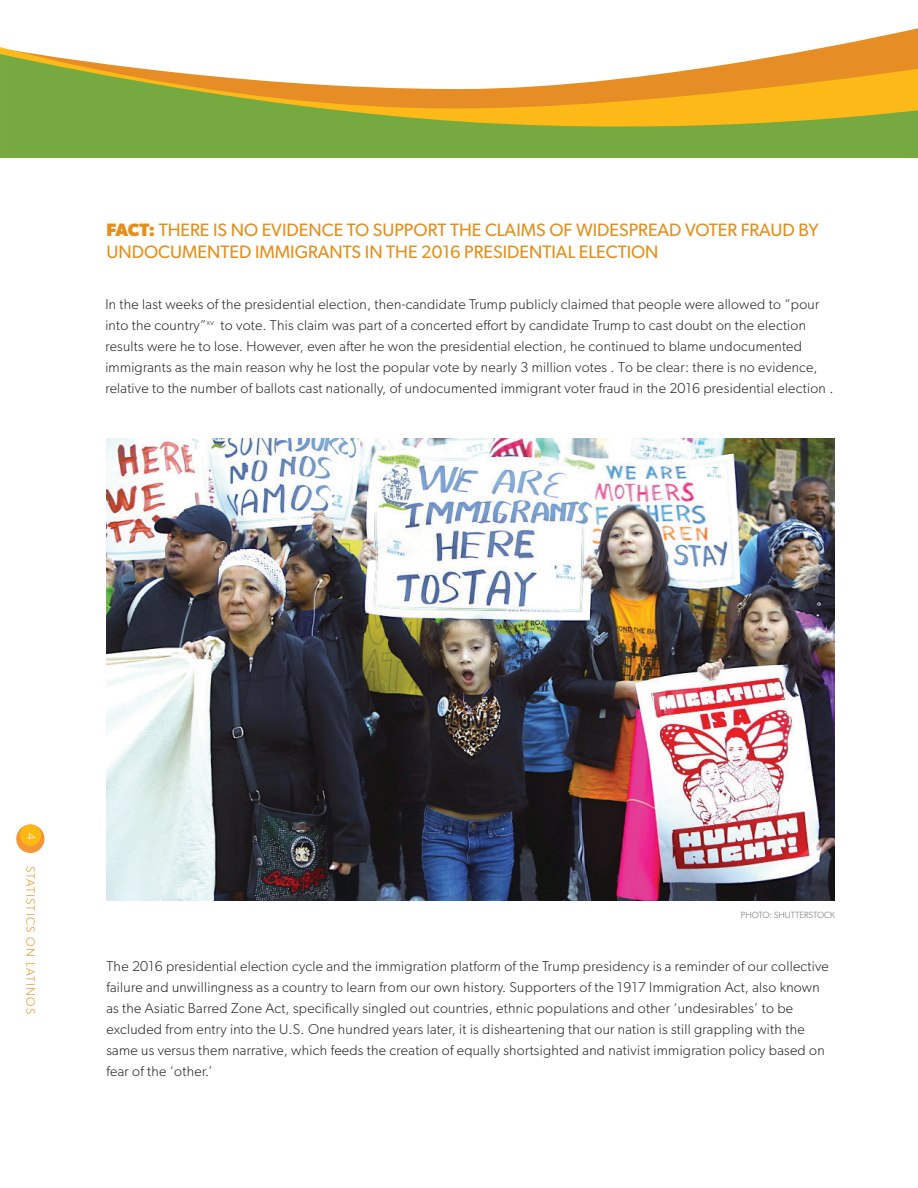
<style>
.page{position:relative;width:918px;height:1188px;background:#fff}
.page>*{position:absolute;margin:0;border:0;box-sizing:border-box;transform-origin:0 0}
.t1{font:18px/21.6px "Gibson";color:#e58f1a}
.t2{font:300 14.25px/21px "Gibson";letter-spacing:.02em;color:#231f20}
.t3{font:300 12px "Gibson";letter-spacing:.11em;color:#e58f1a}
.t4{font:300 12px "Gibson";color:#fff}
.Photo_Credits{font:300 9px "Gibson";color:#696b6d}
.s1{font-weight:700}
</style>
<div class="page">
<div style="left:16px;top:825px;width:29px;height:28px;background:#f49635;border-radius:50%"></div>
<div style="left:20px;top:825px;width:21px;height:21px;background:#fdb913;border-radius:50%"></div>
<svg style="left:827px;top:28px;width:90px;height:19px"></svg>
<svg style="left:0;top:47px;width:917px;height:7px"></svg>
<svg style="left:0;top:54px;width:917px;height:104px"></svg>
<svg style="left:917px;top:28px;width:1px;height:131px"></svg>
<img style="left:106px;top:439px;width:728px;height:462px">
<p class="t1" style="left:106px;top:219px;width:714px"><span class="s1">FACT:</span> THERE IS NO EVIDENCE TO SUPPORT THE CLAIMS OF WIDESPREAD VOTER FRAUD BY<br>UNDOCUMENTED IMMIGRANTS IN THE 2016 PRESIDENTIAL ELECTION</p>
<p class="t2" style="left:105px;top:293px;width:730px">In the last weeks of the presidential election, then-candidate Trump publicly claimed that people were allowed to “pour into the country”<sup>xv</sup> to vote. This claim was part of a concerted effort by candidate Trump to cast doubt on the election results were he to lose. However, even after he won the presidential election, he continued to blame undocumented immigrants as the main reason why he lost the popular vote by nearly 3 million votes . To be clear: there is no evidence, relative to the number of ballots cast nationally, of undocumented immigrant voter fraud in the 2016 presidential election .</p>
<p class="t4" style="left:39px;top:833px;width:8px;rotate:90deg">4</p>
<p class="t3" style="left:38px;top:866px;width:150px;rotate:90deg">STATISTICS ON LATINOS</p>
<p class="Photo_Credits" style="left:741px;top:910px;width:96px">PHOTO: SHUTTERSTOCK</p>
<p class="t2" style="left:106px;top:956px;width:724px">The 2016 presidential election cycle and the immigration platform of the Trump presidency is a reminder of our collective failure and unwillingness as a country to learn from our own history. Supporters of the 1917 Immigration Act, also known as the Asiatic Barred Zone Act, specifically singled out countries, ethnic populations and other ‘undesirables’ to be excluded from entry into the U.S. One hundred years later, it is disheartening that our nation is still grappling with the same us versus them narrative, which feeds the creation of equally shortsighted and nativist immigration policy based on fear of the ‘other.’</p>
</div>
